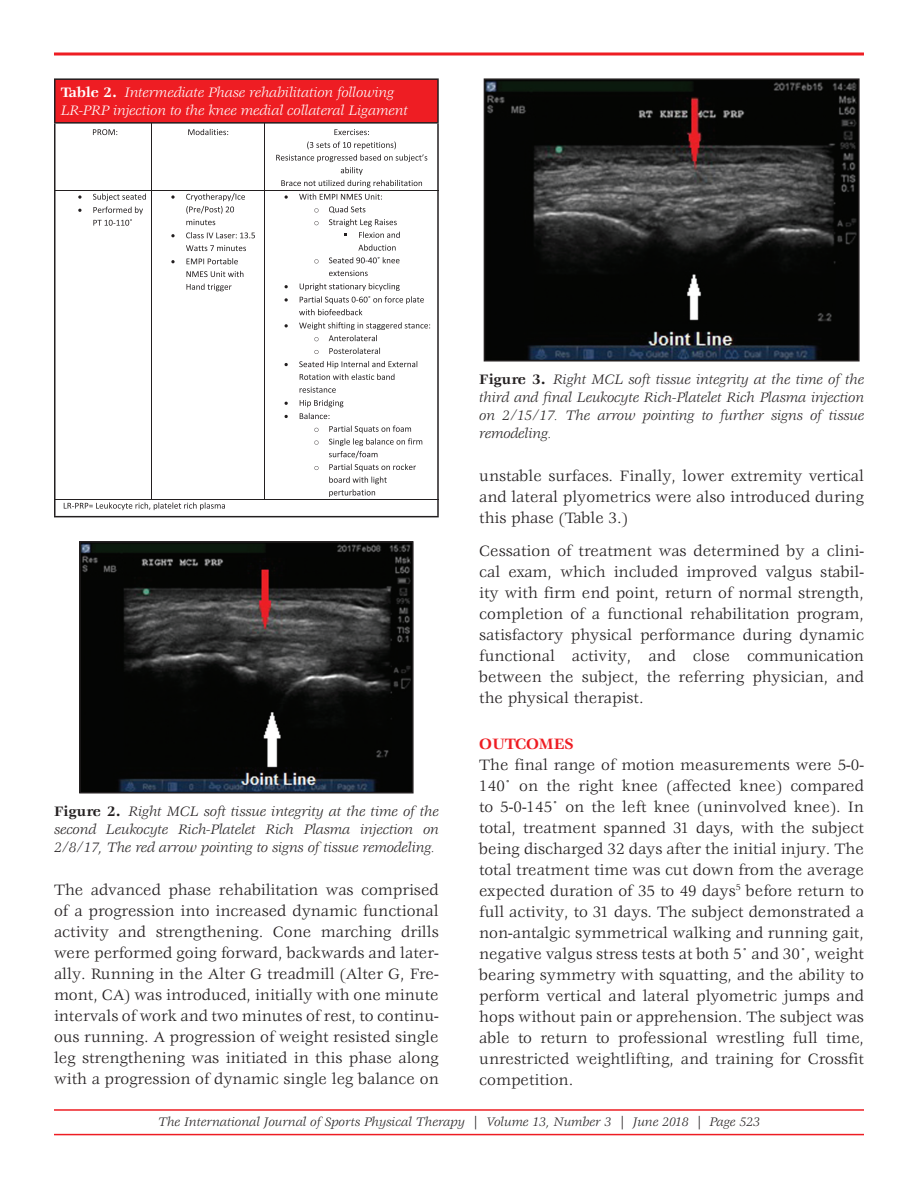
<style>
.page{position:relative;width:918px;height:1188px;background:#fff}
.page>*{position:absolute;margin:0;border:0;box-sizing:border-box;transform-origin:0 0}
.t1{font:16.5px/21px "Veljovic Std";color:#231f20;text-align:justify}
.t2{font:700 16.5px "Veljovic Std";color:#ee1d23}
.t3{font:italic 15px/18px "Veljovic Std";letter-spacing:-.005em;color:#231f20;text-align:justify}
.t4{font:italic 15px/18px "Veljovic Std";letter-spacing:-.005em;color:#fff}
.t5{font:italic 13.5px "Veljovic Std";color:#231f20}
.s1{font-weight:700;font-style:normal}
</style>
<div class="page">
<hr style="left:54px;top:1109px;width:810px;height:2px;background:#ee1d23">
<hr style="left:54px;top:1134px;width:810px;height:1px;background:#ee1d23">
<svg style="left:54px;top:52px;width:810px;height:4px;background:#f25559"></svg>
<div style="left:55px;top:79px;width:383px;height:44px;background:#ee1d23"></div>
<hr style="left:54px;top:78px;width:385px;height:2px;background:#231f20">
<hr style="left:54px;top:80px;width:2px;height:42px;background:#231f20">
<hr style="left:437px;top:80px;width:2px;height:42px;background:#231f20">
<hr style="left:54px;top:122px;width:385px;height:2px;background:#231f20">
<hr style="left:54px;top:124px;width:2px;height:392px;background:#231f20">
<hr style="left:437px;top:124px;width:2px;height:392px;background:#231f20">
<hr style="left:54px;top:516px;width:385px;height:1px;background:#231f20">
<svg style="left:93px;top:129px;width:135px;height:6px"></svg>
<svg style="left:334px;top:129px;width:35px;height:6px"></svg>
<hr style="left:151px;top:124px;width:1px;height:66px;background:#231f20">
<hr style="left:265px;top:124px;width:1px;height:66px;background:#231f20">
<svg style="left:78px;top:195px;width:4px;height:4px"></svg>
<svg style="left:93px;top:193px;width:53px;height:8px"></svg>
<svg style="left:78px;top:209px;width:4px;height:3px"></svg>
<svg style="left:93px;top:207px;width:50px;height:19px"></svg>
<svg style="left:171px;top:195px;width:4px;height:4px"></svg>
<svg style="left:186px;top:193px;width:59px;height:32px"></svg>
<svg style="left:171px;top:234px;width:4px;height:3px"></svg>
<svg style="left:186px;top:232px;width:69px;height:6px"></svg>
<svg style="left:186px;top:245px;width:60px;height:6px"></svg>
<svg style="left:171px;top:260px;width:4px;height:3px"></svg>
<svg style="left:186px;top:258px;width:52px;height:6px"></svg>
<svg style="left:186px;top:271px;width:57px;height:6px"></svg>
<svg style="left:186px;top:284px;width:46px;height:7px"></svg>
<svg style="left:276px;top:142px;width:151px;height:58px"></svg>
<svg style="left:314px;top:208px;width:5px;height:4px"></svg>
<svg style="left:329px;top:206px;width:36px;height:7px"></svg>
<svg style="left:314px;top:221px;width:5px;height:4px"></svg>
<svg style="left:329px;top:219px;width:71px;height:19px"></svg>
<svg style="left:358px;top:244px;width:38px;height:7px"></svg>
<svg style="left:314px;top:259px;width:5px;height:4px"></svg>
<svg style="left:329px;top:257px;width:71px;height:6px"></svg>
<svg style="left:329px;top:270px;width:39px;height:6px"></svg>
<svg style="left:285px;top:298px;width:3px;height:4px"></svg>
<svg style="left:299px;top:283px;width:125px;height:32px"></svg>
<svg style="left:299px;top:322px;width:131px;height:19px"></svg>
<svg style="left:314px;top:350px;width:5px;height:4px"></svg>
<svg style="left:329px;top:348px;width:51px;height:6px"></svg>
<svg style="left:299px;top:361px;width:118px;height:19px"></svg>
<svg style="left:300px;top:387px;width:36px;height:6px"></svg>
<svg style="left:300px;top:400px;width:43px;height:7px"></svg>
<svg style="left:300px;top:413px;width:29px;height:6px"></svg>
<svg style="left:314px;top:428px;width:5px;height:4px"></svg>
<svg style="left:314px;top:441px;width:5px;height:4px"></svg>
<svg style="left:329px;top:426px;width:93px;height:32px"></svg>
<svg style="left:314px;top:466px;width:5px;height:4px"></svg>
<svg style="left:329px;top:464px;width:87px;height:33px"></svg>
<hr style="left:56px;top:190px;width:383px;height:1px;background:#231f20">
<hr style="left:56px;top:500px;width:95px;height:1px;background:#231f20">
<hr style="left:151px;top:190px;width:1px;height:310px;background:#231f20">
<hr style="left:152px;top:500px;width:113px;height:1px;background:#231f20">
<hr style="left:265px;top:190px;width:1px;height:310px;background:#231f20">
<hr style="left:265px;top:500px;width:174px;height:1px;background:#231f20">
<svg style="left:64px;top:502px;width:161px;height:8px"></svg>
<img style="left:82px;top:544px;width:329px;height:246px">
<div style="left:79px;top:541px;width:335px;height:252px;border:2px solid #231f20"></div>
<img style="left:487px;top:81px;width:370px;height:277px">
<div style="left:484px;top:78px;width:376px;height:283px;border:2px solid #231f20"></div>
<p class="t4" style="left:61px;top:85px;width:349px"><span class="s1">Table 2.</span> Intermediate Phase rehabilitation following<br>LR-PRP injection to the knee medial collateral Ligament</p>
<p class="t3" style="left:54px;top:803px;width:386px"><span class="s1">Figure 2.</span> Right MCL soft tissue integrity at the time of the second Leukocyte Rich-Platelet Rich Plasma injection on 2/8/17, The red arrow pointing to signs of tissue remodeling.</p>
<p class="t1" style="left:54px;top:881px;width:386px">The advanced phase rehabilitation was comprised of a progression into increased dynamic functional activity and strengthening. Cone marching drills were performed going forward, backwards and later&shy;ally. Running in the Alter G treadmill (Alter G, Fre&shy;mont, CA) was introduced, initially with one minute intervals of work and two minutes of rest, to continu&shy;ous running. A progression of weight resisted single leg strengthening was initiated in this phase along with a progression of dynamic single leg balance on</p>
<p class="t3" style="left:479px;top:371px;width:386px"><span class="s1">Figure 3.</span> Right MCL soft tissue integrity at the time of the third and final Leukocyte Rich-Platelet Rich Plasma injection on 2/15/17. The arrow pointing to further signs of tissue remodeling.</p>
<p class="t1" style="left:479px;top:466px;width:386px">unstable surfaces. Finally, lower extremity vertical and lateral plyometrics were also introduced during this phase (Table 3.)</p>
<p class="t1" style="left:479px;top:541px;width:386px">Cessation of treatment was determined by a clini&shy;cal exam, which included improved valgus stabil&shy;ity with firm end point, return of normal strength, completion of a functional rehabilitation program, satisfactory physical performance during dynamic functional activity, and close communication between the subject, the referring physician, and the physical therapist.</p>
<p class="t2" style="left:479px;top:737px;width:96px">OUTCOMES</p>
<p class="t1" style="left:479px;top:755px;width:386px">The final range of motion measurements were 5-0- 140˚ on the right knee (affected knee) compared to 5-0-145˚ on the left knee (uninvolved knee). In total, treatment spanned 31 days, with the subject being discharged 32 days after the initial injury. The total treatment time was cut down from the average expected duration of 35 to 49 days<sup>5</sup> before return to full activity, to 31 days. The subject demonstrated a non-antalgic symmetrical walking and running gait, negative valgus stress tests at both 5˚ and 30˚, weight bearing symmetry with squatting, and the ability to perform vertical and lateral plyometric jumps and hops without pain or apprehension. The subject was able to return to professional wrestling full time, unrestricted weightlifting, and training for Crossfit competition.</p>
<p class="t5" style="left:158px;top:1117px;width:603px">The International Journal of Sports Physical Therapy | Volume 13, Number 3 | June 2018 | Page 523</p>
</div>
